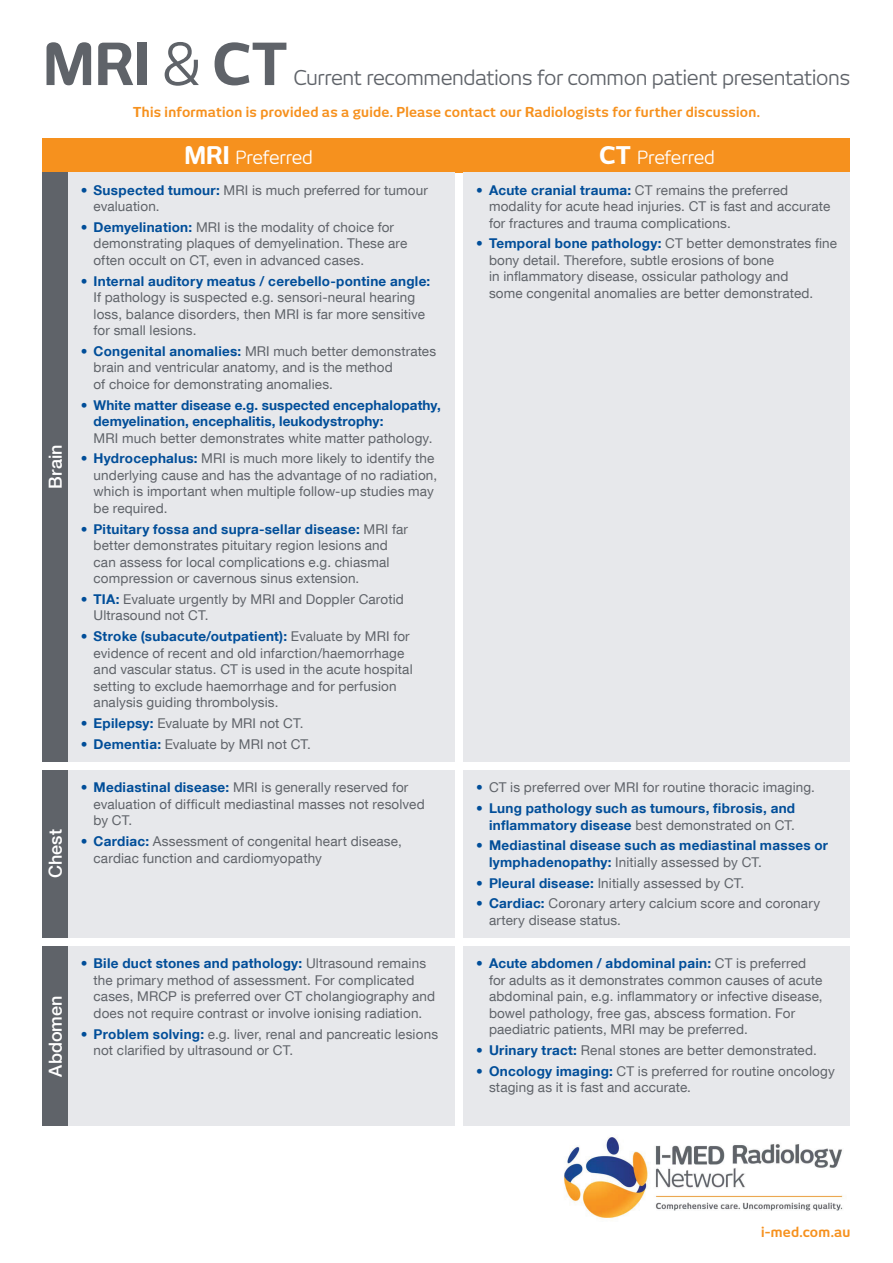
<style>
.page{position:relative;width:893px;height:1263px;background:#fff}
.page>*{position:absolute;margin:0;border:0;box-sizing:border-box;transform-origin:0 0}
.t1{font:700 57px "New June";color:#5f6369}
.t2{font:20.25px "New June";letter-spacing:-.025em;color:#5f6369}
.t3{font:18px "New June";letter-spacing:-.015em;color:#fff}
.t4{font:500 18px "Helvetica Neue LT Com";color:#fff}
.t5{font:13.5px/16.5px "Helvetica Neue LT Com";letter-spacing:.01em;color:#5f6369}
.t6{font:700 13.5px/16.5px "Helvetica Neue LT Com";letter-spacing:.015em;color:#014e99}
.t7{font:700 13.5px "New June";letter-spacing:.015em;color:#f6911e}
.s1{font-weight:400}
.s2{font-weight:700;font-size:24px}
.s3{color:#014e99}
.s4{font-weight:700;color:#014e99}
.s5{font-weight:400;color:#5f6369}
</style>
<div class="page">
<div style="left:43px;top:138px;width:807px;height:34px;background:#f6911e"></div>
<div style="left:43px;top:172px;width:25px;height:589px;background:#5f6369"></div>
<div style="left:43px;top:770px;width:25px;height:167px;background:#5f6369"></div>
<div style="left:43px;top:946px;width:25px;height:180px;background:#5f6369"></div>
<div style="left:68px;top:172px;width:387px;height:589px;background:#e7e8eb"></div>
<div style="left:68px;top:770px;width:387px;height:167px;background:#e7e8eb"></div>
<div style="left:68px;top:946px;width:387px;height:180px;background:#e7e8eb"></div>
<div style="left:463px;top:172px;width:387px;height:589px;background:#e7e8eb"></div>
<div style="left:463px;top:770px;width:387px;height:167px;background:#e7e8eb"></div>
<div style="left:463px;top:946px;width:387px;height:180px;background:#e7e8eb"></div>
<img style="left:564px;top:1136px;width:279px;height:82px">
<h1 class="t1" style="left:43px;top:31px;width:246px">MRI <span class="s1">&amp;</span> CT</h1>
<h2 class="t2" style="left:293px;top:66px;width:559px">Current recommendations for common patient presentations</h2>
<p class="t7" style="left:133px;top:104px;width:628px">This information is provided as a guide. Please contact our Radiologists for further discussion.</p>
<h3 class="t4" style="left:44px;top:489px;width:46px;rotate:-90deg">Brain</h3>
<h3 class="t4" style="left:44px;top:878px;width:50px;rotate:-90deg">Chest</h3>
<h3 class="t4" style="left:44px;top:1076px;width:82px;rotate:-90deg">Abdomen</h3>
<h3 class="t3" style="left:184px;top:147px;width:130px"><span class="s2">MRI</span> Preferred</h3>
<h3 class="t3" style="left:599px;top:147px;width:117px"><span class="s2">CT</span> Preferred</h3>
<p class="t5" style="left:94px;top:181px;width:336px;text-indent:-13px"><span class="s3">•</span> <span class="s4">Suspected tumour:</span> MRI is much preferred for tumour evaluation.</p>
<p class="t5" style="left:94px;top:218px;width:315px;text-indent:-13px"><span class="s3">•</span> <span class="s4">Demyelination:</span> MRI is the modality of choice for demonstrating plaques of demyelination. These are often occult on CT, even in advanced cases.</p>
<p class="t5" style="left:94px;top:272px;width:338px;text-indent:-13px"><span class="s3">•</span> <span class="s4">Internal auditory meatus / cerebello-pontine angle:<br></span>If pathology is suspected e.g. sensori-neural hearing loss, balance disorders, then MRI is far more sensitive for small lesions.</p>
<p class="t5" style="left:94px;top:342px;width:344px;text-indent:-13px"><span class="s3">•</span> <span class="s4">Congenital anomalies:</span> MRI much better demonstrates brain and ventricular anatomy, and is the method<br>of choice for demonstrating anomalies.</p>
<p class="t6" style="left:94px;top:396px;width:349px;text-indent:-13px"><span class="s1">•</span> White matter disease e.g. suspected encephalopathy, demyelination, encephalitis, leukodystrophy:</p>
<p class="t5" style="left:94px;top:429px;width:340px">MRI much better demonstrates white matter pathology.</p>
<p class="t5" style="left:94px;top:450px;width:345px;text-indent:-13px"><span class="s3">•</span> <span class="s4">Hydrocephalus:</span> MRI is much more likely to identify the underlying cause and has the advantage of no radiation, which is important when multiple follow-up studies may be required.</p>
<p class="t5" style="left:94px;top:520px;width:316px;text-indent:-13px"><span class="s3">•</span> <span class="s4">Pituitary fossa and supra-sellar disease:</span> MRI far better demonstrates pituitary region lesions and can assess for local complications e.g. chiasmal compression or cavernous sinus extension.</p>
<p class="t5" style="left:94px;top:590px;width:312px;text-indent:-13px"><span class="s3">•</span> <span class="s4">TIA:</span> Evaluate urgently by MRI and Doppler Carotid<br>Ultrasound not CT.</p>
<p class="t5" style="left:94px;top:628px;width:321px;text-indent:-13px"><span class="s3">•</span> <span class="s4">Stroke (subacute/outpatient):</span> Evaluate by MRI for evidence of recent and old infarction/haemorrhage and vascular status. CT is used in the acute hospital setting to exclude haemorrhage and for perfusion analysis guiding thrombolysis.</p>
<p class="t5" style="left:81px;top:714px;width:224px"><span class="s3">•</span> <span class="s4">Epilepsy:</span> Evaluate by MRI not CT.</p>
<p class="t5" style="left:81px;top:735px;width:232px"><span class="s3">•</span> <span class="s4">Dementia:</span> Evaluate by MRI not CT.</p>
<p class="t5" style="left:94px;top:779px;width:333px;text-indent:-13px"><span class="s3">•</span> <span class="s4">Mediastinal disease:</span> MRI is generally reserved for evaluation of difficult mediastinal masses not resolved by CT.</p>
<p class="t5" style="left:94px;top:833px;width:310px;text-indent:-13px"><span class="s3">•</span> <span class="s4">Cardiac:</span> Assessment of congenital heart disease, cardiac function and cardiomyopathy</p>
<p class="t5" style="left:94px;top:955px;width:343px;text-indent:-13px"><span class="s3">•</span> <span class="s4">Bile duct stones and pathology:</span> Ultrasound remains the primary method of assessment. For complicated cases, MRCP is preferred over CT cholangiography and does not require contrast or involve ionising radiation.</p>
<p class="t5" style="left:94px;top:1025px;width:346px;text-indent:-13px"><span class="s3">•</span> <span class="s4">Problem solving:</span> e.g. liver, renal and pancreatic lesions not clarified by ultrasound or CT.</p>
<p class="t5" style="left:489px;top:181px;width:343px;text-indent:-13px"><span class="s3">•</span> <span class="s4">Acute cranial trauma:</span> CT remains the preferred modality for acute head injuries. CT is fast and accurate for fractures and trauma complications.</p>
<p class="t5" style="left:489px;top:235px;width:350px;text-indent:-13px"><span class="s3">•</span> <span class="s4">Temporal bone pathology:</span> CT better demonstrates fine bony detail. Therefore, subtle erosions of bone<br>in inflammatory disease, ossicular pathology and<br>some congenital anomalies are better demonstrated.</p>
<p class="t5" style="left:476px;top:779px;width:340px"><span class="s3">•</span> CT is preferred over MRI for routine thoracic imaging.</p>
<p class="t6" style="left:476px;top:799px;width:320px;text-align:right"><span class="s1">•</span> Lung pathology such as tumours, fibrosis, and inflammatory disease <span class="s5">best demonstrated on CT.</span></p>
<p class="t6" style="left:489px;top:837px;width:341px;text-indent:-13px"><span class="s1">•</span> Mediastinal disease such as mediastinal masses or lymphadenopathy: <span class="s5">Initially assessed by CT.</span></p>
<p class="t5" style="left:476px;top:874px;width:269px"><span class="s3">•</span> <span class="s4">Pleural disease:</span> Initially assessed by CT.</p>
<p class="t5" style="left:489px;top:895px;width:333px;text-indent:-13px"><span class="s3">•</span> <span class="s4">Cardiac:</span> Coronary artery calcium score and coronary artery disease status.</p>
<p class="t5" style="left:489px;top:955px;width:335px;text-indent:-13px"><span class="s3">•</span> <span class="s4">Acute abdomen / abdominal pain:</span> CT is preferred for adults as it demonstrates common causes of acute abdominal pain, e.g. inflammatory or infective disease, bowel pathology, free gas, abscess formation. For paediatric patients, MRI may be preferred.</p>
<p class="t5" style="left:476px;top:1042px;width:342px"><span class="s3">•</span> <span class="s4">Urinary tract:</span> Renal stones are better demonstrated.</p>
<p class="t5" style="left:489px;top:1062px;width:347px;text-indent:-13px"><span class="s3">•</span> <span class="s4">Oncology imaging:</span> CT is preferred for routine oncology staging as it is fast and accurate.</p>
<p class="t7" style="left:761px;top:1224px;width:91px">i-med.com.au</p>
</div>
